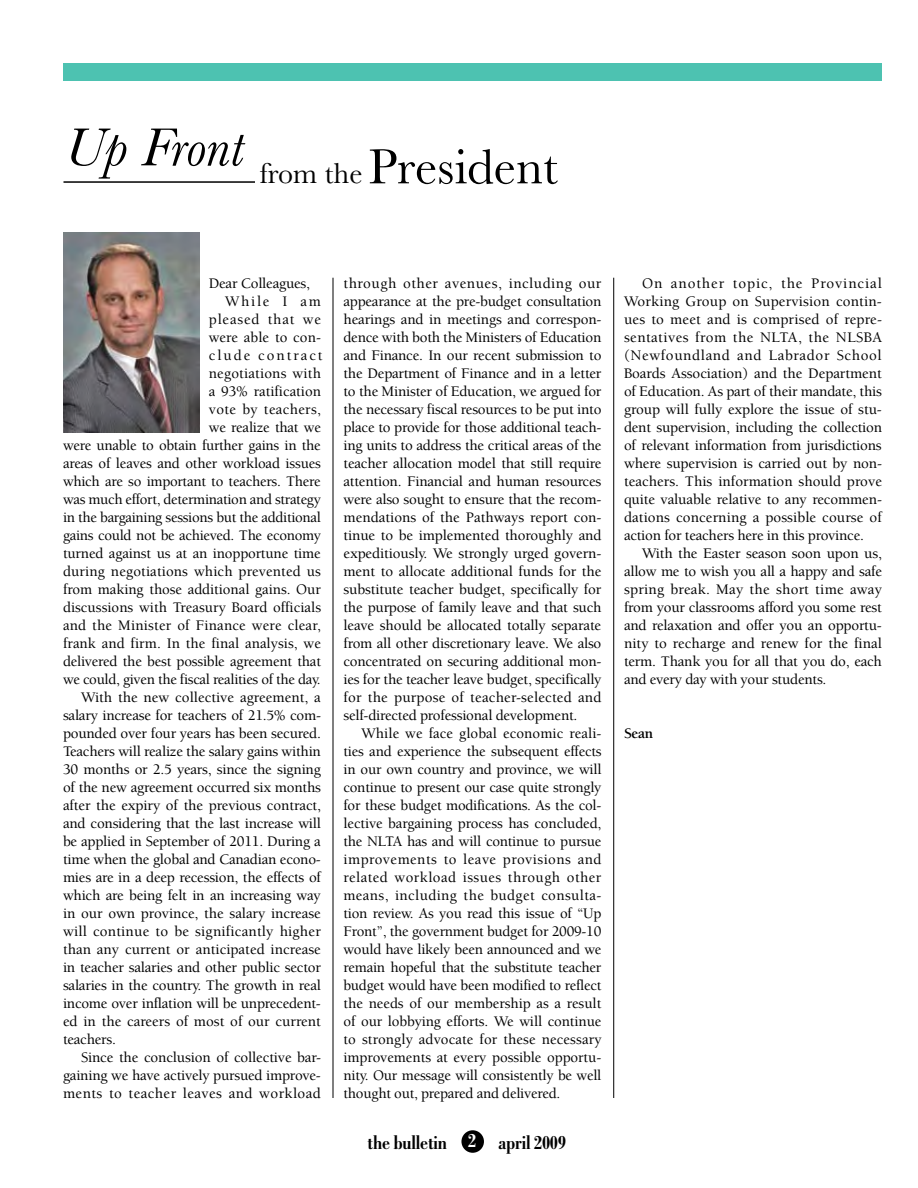
<style>
.page{position:relative;width:918px;height:1188px;background:#fff}
.page>*{position:absolute;margin:0;border:0;box-sizing:border-box;transform-origin:0 0}
.t1{font:51px "Baskerville";color:#000}
.t2{font:700 condensed 21px "Bodoni";letter-spacing:-.015em;color:#000}
.t3{font:500 15px/18px "Berkeley";letter-spacing:-.015em;color:#000;text-align:justify}
.t4{font:500 15px "Berkeley";letter-spacing:.01em;color:#000}
.t5{font:500 15px "Berkeley";letter-spacing:.005em;color:#000}
.t6{font:500 15px "Berkeley";letter-spacing:.025em;color:#000}
.t7{font:500 15px "Berkeley";letter-spacing:.02em;color:#000}
.t8{font:500 15px "Berkeley";letter-spacing:.055em;color:#000}
.t9{font:500 15px "Berkeley";letter-spacing:.13em;color:#000}
.t10{font:700 15px "Berkeley";color:#000}
.s1{font-size:30px}
.s2{color:#fff}
</style>
<div class="page">
<div style="left:461px;top:1130px;width:23px;height:23px;background:#000;border-radius:50%"></div>
<div style="left:63px;top:63px;width:819px;height:18px;background:#4dc2b1"></div>
<hr style="left:333px;top:278px;width:1px;height:820px;background:#000">
<hr style="left:63px;top:181px;width:192px;height:2px;background:#000">
<hr style="left:613px;top:278px;width:1px;height:820px;background:#000">
<img style="left:63px;top:233px;width:136px;height:199px">
<h1 class="t1" style="left:64px;top:137px;width:495px"><sup>Up</sup> <sup>Front</sup> <span class="s1">from the</span> President</h1>
<p class="t3" style="left:209px;top:275px;width:103px">Dear Colleagues,</p>
<p class="t3" style="left:225px;top:293px;width:97px">While I am</p>
<p class="t8" style="left:209px;top:311px;width:114px">pleased that we</p>
<p class="t5" style="left:209px;top:329px;width:114px">were able to con-</p>
<p class="t9" style="left:209px;top:347px;width:115px">clude contract</p>
<p class="t4" style="left:209px;top:365px;width:114px">negotiations with</p>
<p class="t3" style="left:209px;top:383px;width:114px">a 93% ratification</p>
<p class="t7" style="left:209px;top:401px;width:114px">vote by teachers,</p>
<p class="t3" style="left:209px;top:419px;width:114px">we realize that we</p>
<p class="t3" style="left:63px;top:437px;width:259px">were unable to obtain further gains in the</p>
<p class="t3" style="left:63px;top:455px;width:259px">areas of leaves and other workload issues</p>
<p class="t3" style="left:63px;top:473px;width:259px">which are so important to teachers. There</p>
<p class="t3" style="left:63px;top:491px;width:259px">was much effort, determination and strategy</p>
<p class="t3" style="left:63px;top:509px;width:259px">in the bargaining sessions but the additional</p>
<p class="t3" style="left:63px;top:527px;width:260px">gains could not be achieved. The economy</p>
<p class="t3" style="left:63px;top:545px;width:259px">turned against us at an inopportune time</p>
<p class="t4" style="left:63px;top:563px;width:259px">during negotiations which prevented us</p>
<p class="t3" style="left:63px;top:581px;width:259px">from making those additional gains. Our</p>
<p class="t3" style="left:63px;top:599px;width:260px">discussions with Treasury Board officials</p>
<p class="t4" style="left:63px;top:617px;width:259px">and the Minister of Finance were clear,</p>
<p class="t5" style="left:63px;top:635px;width:260px">frank and firm. In the final analysis, we</p>
<p class="t3" style="left:63px;top:653px;width:260px">delivered the best possible agreement that</p>
<p class="t3" style="left:63px;top:671px;width:259px">we could, given the fiscal realities of the day.</p>
<p class="t3" style="left:81px;top:689px;width:241px">With the new collective agreement, a</p>
<p class="t3" style="left:63px;top:707px;width:260px">salary increase for teachers of 21.5% com-</p>
<p class="t3" style="left:63px;top:725px;width:259px">pounded over four years has been secured.</p>
<p class="t3" style="left:63px;top:743px;width:259px">Teachers will realize the salary gains within</p>
<p class="t3" style="left:63px;top:761px;width:259px">30 months or 2.5 years, since the signing</p>
<p class="t3" style="left:63px;top:779px;width:259px">of the new agreement occurred six months</p>
<p class="t3" style="left:63px;top:797px;width:260px">after the expiry of the previous contract,</p>
<p class="t3" style="left:63px;top:815px;width:259px">and considering that the last increase will</p>
<p class="t3" style="left:63px;top:833px;width:259px">be applied in September of 2011. During a</p>
<p class="t3" style="left:63px;top:851px;width:259px">time when the global and Canadian econo-</p>
<p class="t3" style="left:63px;top:869px;width:260px">mies are in a deep recession, the effects of</p>
<p class="t3" style="left:63px;top:887px;width:259px">which are being felt in an increasing way</p>
<p class="t3" style="left:63px;top:905px;width:259px">in our own province, the salary increase</p>
<p class="t4" style="left:63px;top:923px;width:259px">will continue to be significantly higher</p>
<p class="t3" style="left:63px;top:941px;width:259px">than any current or anticipated increase</p>
<p class="t3" style="left:63px;top:959px;width:259px">in teacher salaries and other public sector</p>
<p class="t3" style="left:63px;top:977px;width:259px">salaries in the country. The growth in real</p>
<p class="t3" style="left:63px;top:995px;width:259px">income over inflation will be unprecedent-</p>
<p class="t3" style="left:63px;top:1013px;width:259px">ed in the careers of most of our current</p>
<p class="t3" style="left:63px;top:1031px;width:55px">teachers.</p>
<p class="t3" style="left:81px;top:1049px;width:242px">Since the conclusion of collective bar-</p>
<p class="t3" style="left:63px;top:1067px;width:259px">gaining we have actively pursued improve-</p>
<p class="t6" style="left:63px;top:1085px;width:259px">ments to teacher leaves and workload</p>
<p class="t3" style="left:344px;top:275px;width:260px">through other avenues, including our appearance at the pre-budget consultation hearings and in meetings and correspon&shy;dence with both the Ministers of Education and Finance. In our recent submission to the Department of Finance and in a letter to the Minister of Education, we argued for the necessary fiscal resources to be put into place to provide for those additional teach&shy;ing units to address the critical areas of the teacher allocation model that still require attention. Financial and human resources were also sought to ensure that the recom&shy;mendations of the Pathways report con&shy;tinue to be implemented thoroughly and expeditiously. We strongly urged govern&shy;ment to allocate additional funds for the substitute teacher budget, specifically for the purpose of family leave and that such leave should be allocated totally separate from all other discretionary leave. We also concentrated on securing additional mon&shy;ies for the teacher leave budget, specifically for the purpose of teacher-selected and self-directed professional development.</p>
<p class="t3" style="left:344px;top:725px;width:260px;text-indent:18px">While we face global economic reali&shy;ties and experience the subsequent effects in our own country and province, we will continue to present our case quite strongly for these budget modifications. As the col&shy;lective bargaining process has concluded, the NLTA has and will continue to pursue improvements to leave provisions and related workload issues through other means, including the budget consulta&shy;tion review. As you read this issue of “Up Front”, the government budget for 2009-10 would have likely been announced and we remain hopeful that the substitute teacher budget would have been modified to reflect the needs of our membership as a result of our lobbying efforts. We will continue to strongly advocate for these necessary improvements at every possible opportu&shy;nity. Our message will consistently be well thought out, prepared and delivered.</p>
<h2 class="t2" style="left:368px;top:1131px;width:200px">the bulletin <span class="s2">2</span> april 2009</h2>
<p class="t3" style="left:624px;top:275px;width:260px;text-indent:18px">On another topic, the Provincial Working Group on Supervision contin&shy;ues to meet and is comprised of repre&shy;sentatives from the NLTA, the NLSBA (Newfoundland and Labrador School Boards Association) and the Department of Education. As part of their mandate, this group will fully explore the issue of stu&shy;dent supervision, including the collection of relevant information from jurisdictions where supervision is carried out by non&shy;teachers. This information should prove quite valuable relative to any recommen&shy;dations concerning a possible course of action for teachers here in this province.</p>
<p class="t3" style="left:624px;top:545px;width:260px;text-indent:18px">With the Easter season soon upon us, allow me to wish you all a happy and safe spring break. May the short time away from your classrooms afford you some rest and relaxation and offer you an opportu&shy;nity to recharge and renew for the final term. Thank you for all that you do, each and every day with your students.</p>
<p class="t10" style="left:624px;top:725px;width:31px">Sean</p>
</div>
